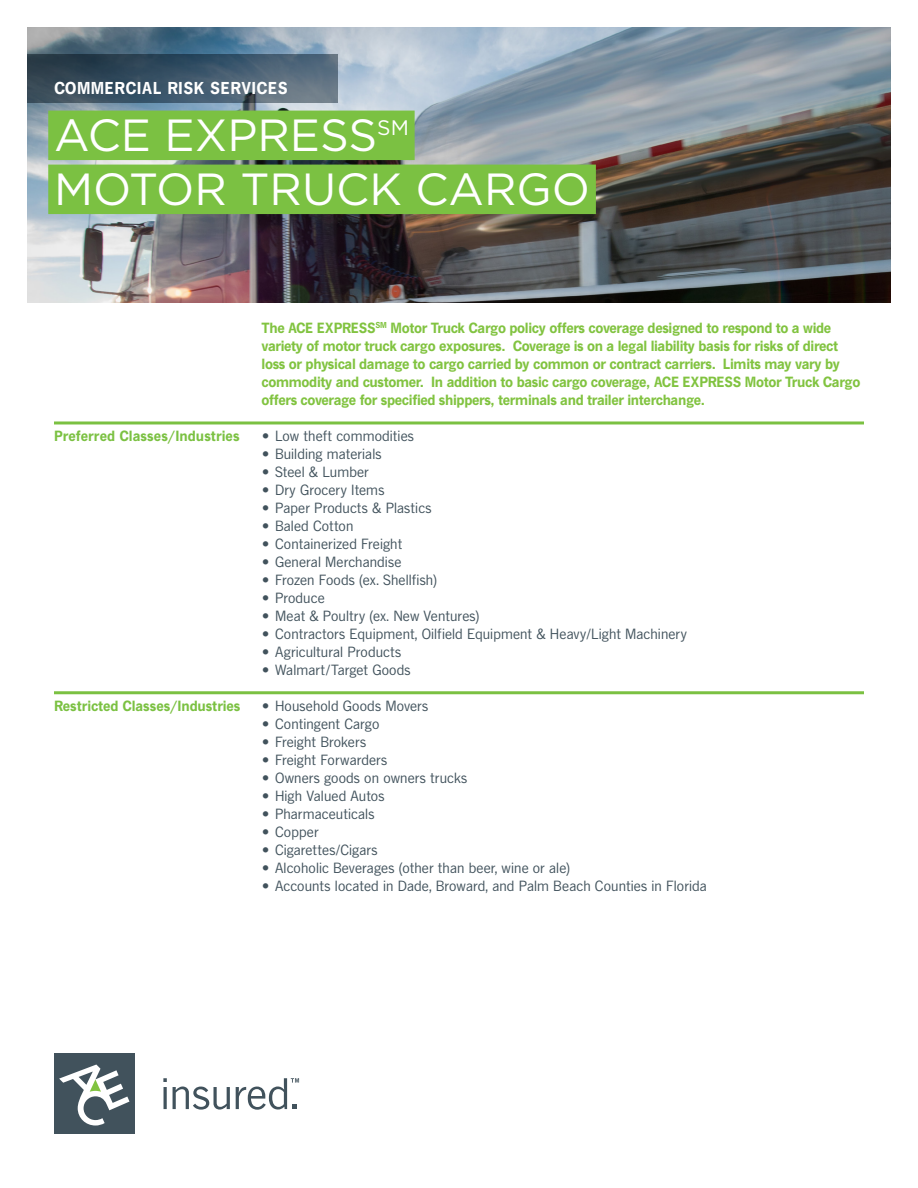
<style>
.page{position:relative;width:918px;height:1188px;background:#fff}
.page>*{position:absolute;margin:0;border:0;box-sizing:border-box;transform-origin:0 0}
.Title_A_-_Green_Bar{font:45px "Gotham";color:#fff}
.Descriptor_Bar___Whi{font:700 15.75px "News Gothic SBOP";letter-spacing:.02em;color:#fff}
.t1{font:13.5px "News Gothic SBOP";letter-spacing:.01em;color:#41525c}
.Body___Intro_green_b{font:700 13.5px/18px "News Gothic SBOP";letter-spacing:-.025em;color:#81c340}
.t2{font:700 13.5px "News Gothic SBOP";color:#7bc142}
</style>
<div class="page">
<div style="left:54px;top:1053px;width:81px;height:81px;background:#41525c"></div>
<svg style="left:59px;top:1065px;width:71px;height:61px"></svg>
<svg style="left:163px;top:1078px;width:4px;height:4px"></svg>
<hr style="left:164px;top:1087px;width:3px;height:22px;background:#41525c">
<svg style="left:173px;top:1087px;width:57px;height:23px"></svg>
<svg style="left:236px;top:1078px;width:63px;height:32px"></svg>
<img style="left:27px;top:27px;width:864px;height:275px">
<div style="left:48px;top:111px;width:367px;height:49px;background:#7bc142"></div>
<div style="left:48px;top:165px;width:548px;height:49px;background:#7bc142"></div>
<svg style="left:27px;top:54px;width:311px;height:49px"></svg>
<hr style="left:54px;top:691px;width:810px;height:3px;background:#7bc142">
<hr style="left:54px;top:421px;width:810px;height:3px;background:#7bc142">
<p class="Descriptor_Bar___Whi" style="left:54px;top:78px;width:235px">COMMERCIAL RISK SERVICES</p>
<p class="Title_A_-_Green_Bar" style="left:54px;top:106px;width:356px">ACE EXPRESS<sup>SM</sup></p>
<p class="Title_A_-_Green_Bar" style="left:54px;top:160px;width:538px">MOTOR TRUCK CARGO</p>
<p class="t2" style="left:54px;top:427px;width:187px">Preferred Classes/Industries</p>
<p class="t2" style="left:54px;top:697px;width:188px">Restricted Classes/Industries</p>
<p class="Body___Intro_green_b" style="left:262px;top:318px;width:600px">The ACE EXPRESS<sup>SM</sup> Motor Truck Cargo policy offers coverage designed to respond to a wide variety of motor truck cargo exposures. Coverage is on a legal liability basis for risks of direct loss or physical damage to cargo carried by common or contract carriers. Limits may vary by commodity and customer. In addition to basic cargo coverage, ACE EXPRESS Motor Truck Cargo offers coverage for specified shippers, terminals and trailer interchange.</p>
<p class="t1" style="left:262px;top:427px;width:154px">• Low theft commodities</p>
<p class="t1" style="left:262px;top:445px;width:122px">• Building materials</p>
<p class="t1" style="left:262px;top:463px;width:109px">• Steel &amp; Lumber</p>
<p class="t1" style="left:262px;top:481px;width:124px">• Dry Grocery Items</p>
<p class="t1" style="left:262px;top:499px;width:172px">• Paper Products &amp; Plastics</p>
<p class="t1" style="left:262px;top:517px;width:93px">• Baled Cotton</p>
<p class="t1" style="left:262px;top:535px;width:142px">• Containerized Freight</p>
<p class="t1" style="left:262px;top:553px;width:141px">• General Merchandise</p>
<p class="t1" style="left:262px;top:571px;width:177px">• Frozen Foods (ex. Shellfish)</p>
<p class="t1" style="left:262px;top:589px;width:65px">• Produce</p>
<p class="t1" style="left:262px;top:607px;width:219px">• Meat &amp; Poultry (ex. New Ventures)</p>
<p class="t1" style="left:262px;top:625px;width:427px">• Contractors Equipment, Oilfield Equipment &amp; Heavy/Light Machinery</p>
<p class="t1" style="left:262px;top:643px;width:141px">• Agricultural Products</p>
<p class="t1" style="left:262px;top:661px;width:151px">• Walmart/Target Goods</p>
<p class="t1" style="left:262px;top:697px;width:168px">• Household Goods Movers</p>
<p class="t1" style="left:262px;top:715px;width:119px">• Contingent Cargo</p>
<p class="t1" style="left:262px;top:733px;width:106px">• Freight Brokers</p>
<p class="t1" style="left:262px;top:751px;width:127px">• Freight Forwarders</p>
<p class="t1" style="left:262px;top:769px;width:207px">• Owners goods on owners trucks</p>
<p class="t1" style="left:262px;top:787px;width:124px">• High Valued Autos</p>
<p class="t1" style="left:262px;top:805px;width:114px">• Pharmaceuticals</p>
<p class="t1" style="left:262px;top:823px;width:59px">• Copper</p>
<p class="t1" style="left:262px;top:841px;width:117px">• Cigarettes/Cigars</p>
<p class="t1" style="left:262px;top:859px;width:310px">• Alcoholic Beverages (other than beer, wine or ale)</p>
<p class="t1" style="left:262px;top:877px;width:447px">• Accounts located in Dade, Broward, and Palm Beach Counties in Florida</p>
</div>
